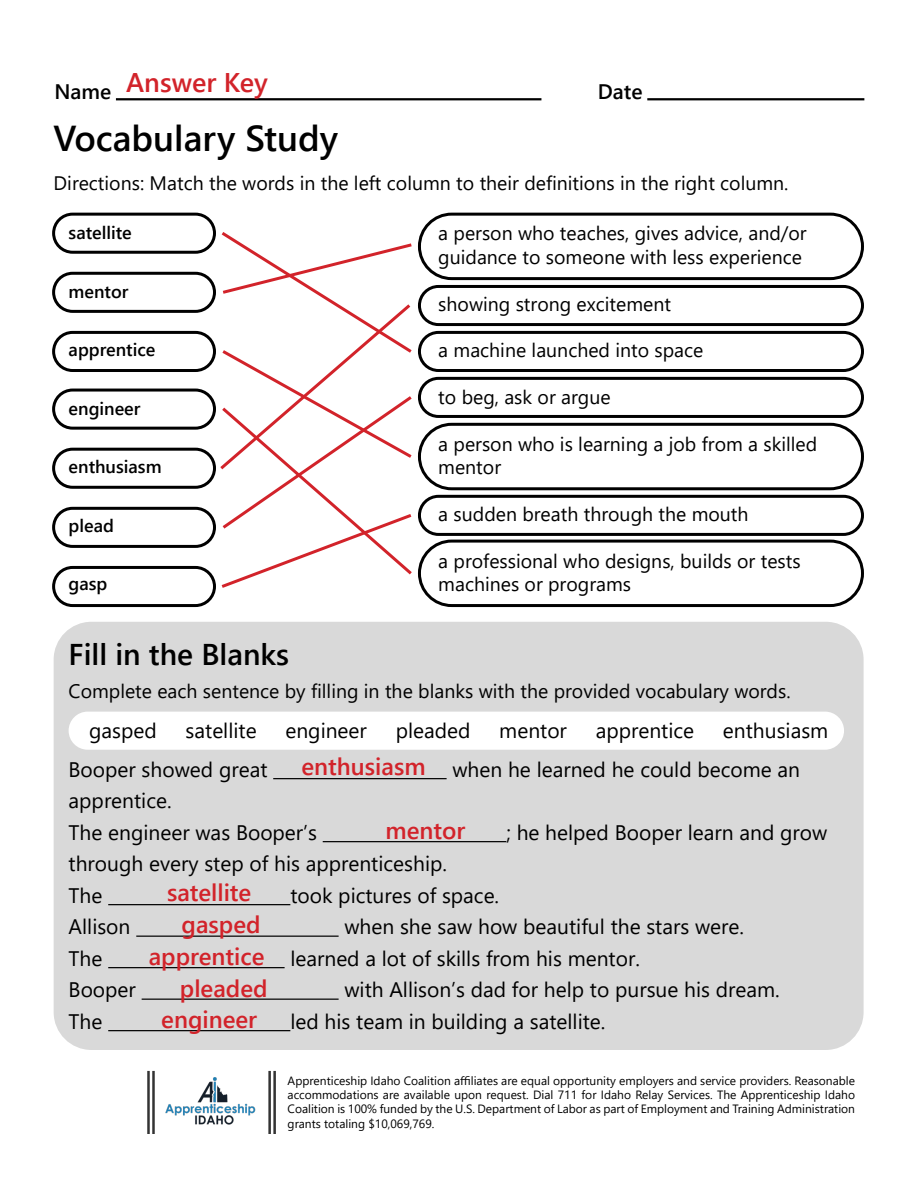
<style>
.page{position:relative;width:918px;height:1188px;background:#fff}
.page>*{position:absolute;margin:0;border:0;box-sizing:border-box;transform-origin:0 0}
.t1{font:600 36px "Segoe UI";color:#000}
.t2{font:600 30px "Segoe UI";color:#000}
.t3{font:600 27px "Segoe UI";color:#d2232a}
.t4{font:600 24px/31.8px "Segoe UI";color:#d2232a}
.t5{font:21px/31.5px "Segoe UI";color:#000}
.t6{font:600 21px "Segoe UI";color:#000}
.t7{font:19.5px/23.4px "Segoe UI";color:#000}
.t8{font:600 18px "Segoe UI";color:#000}
.t9{font:12px/14.4px "Segoe UI";color:#000;text-align:justify}
</style>
<div class="page">
<div style="left:54px;top:622px;width:810px;height:428px;background:#d9d9d9;border-radius:38px"></div>
<div style="left:52px;top:213px;width:164px;height:41px;border:3px solid #000;border-radius:19px"></div>
<div style="left:52px;top:389px;width:164px;height:41px;border:3px solid #000;border-radius:19px"></div>
<div style="left:52px;top:272px;width:164px;height:41px;border:3px solid #000;border-radius:19px"></div>
<div style="left:52px;top:448px;width:164px;height:41px;border:3px solid #000;border-radius:19px"></div>
<div style="left:52px;top:331px;width:164px;height:41px;border:3px solid #000;border-radius:19px"></div>
<div style="left:52px;top:507px;width:164px;height:41px;border:3px solid #000;border-radius:19px"></div>
<div style="left:52px;top:566px;width:164px;height:41px;border:3px solid #000;border-radius:19px"></div>
<div style="left:69px;top:712px;width:775px;height:38px;background:#fff;border-radius:19px"></div>
<div style="left:418px;top:495px;width:446px;height:41px;border:3px solid #000;border-radius:19px"></div>
<div style="left:418px;top:377px;width:446px;height:41px;border:3px solid #000;border-radius:19px"></div>
<div style="left:418px;top:331px;width:446px;height:41px;border:3px solid #000;border-radius:19px"></div>
<div style="left:418px;top:285px;width:446px;height:41px;border:3px solid #000;border-radius:19px"></div>
<div style="left:418px;top:213px;width:446px;height:67px;border:3px solid #000;border-radius:32px"></div>
<div style="left:418px;top:423px;width:446px;height:67px;border:3px solid #000;border-radius:32px"></div>
<div style="left:418px;top:540px;width:446px;height:67px;border:3px solid #000;border-radius:32px"></div>
<hr style="left:116px;top:98px;width:425px;height:2px;background:#000">
<hr style="left:647px;top:98px;width:217px;height:2px;background:#000">
<hr style="left:273px;top:778px;width:174px;height:1px;background:#000">
<hr style="left:323px;top:841px;width:183px;height:1px;background:#000">
<hr style="left:108px;top:904px;width:182px;height:1px;background:#000">
<hr style="left:136px;top:936px;width:203px;height:1px;background:#000">
<hr style="left:108px;top:967px;width:177px;height:1px;background:#000">
<hr style="left:142px;top:999px;width:197px;height:1px;background:#000">
<hr style="left:108px;top:1030px;width:182px;height:1px;background:#000">
<svg style="left:220px;top:232px;width:192px;height:356px"></svg>
<img style="left:165px;top:1077px;width:91px;height:48px">
<hr style="left:273px;top:1071px;width:3px;height:63px;background:#000">
<hr style="left:268px;top:1071px;width:3px;height:63px;background:#000">
<hr style="left:152px;top:1071px;width:3px;height:63px;background:#000">
<hr style="left:147px;top:1071px;width:3px;height:63px;background:#000">
<h3 class="t3" style="left:126px;top:57px;width:143px">Answer Key</h3>
<p class="t6" style="left:54px;top:72px;width:58px">Name</p>
<p class="t6" style="left:598px;top:72px;width:46px">Date</p>
<h1 class="t1" style="left:54px;top:104px;width:286px">Vocabulary Study</h1>
<p class="t7" style="left:54px;top:169px;width:736px">Directions: Match the words in the left column to their definitions in the right column.</p>
<p class="t8" style="left:69px;top:216px;width:65px">satellite</p>
<p class="t8" style="left:69px;top:274px;width:61px">mentor</p>
<p class="t8" style="left:69px;top:333px;width:88px">apprentice</p>
<p class="t8" style="left:69px;top:391px;width:73px">engineer</p>
<p class="t8" style="left:69px;top:450px;width:95px">enthusiasm</p>
<p class="t8" style="left:69px;top:508px;width:47px">plead</p>
<p class="t8" style="left:69px;top:567px;width:40px">gasp</p>
<h2 class="t2" style="left:69px;top:626px;width:222px">Fill in the Blanks</h2>
<p class="t7" style="left:438px;top:220px;width:370px">a person who teaches, gives advice, and/or guidance to someone with less experience</p>
<p class="t7" style="left:438px;top:290px;width:234px">showing strong excitement</p>
<p class="t7" style="left:438px;top:337px;width:267px">a machine launched into space</p>
<p class="t7" style="left:438px;top:384px;width:174px">to beg, ask or argue</p>
<p class="t7" style="left:438px;top:431px;width:381px">a person who is learning a job from a skilled mentor</p>
<p class="t7" style="left:438px;top:501px;width:312px">a sudden breath through the mouth</p>
<p class="t7" style="left:438px;top:548px;width:364px">a professional who designs, builds or tests machines or programs</p>
<p class="t7" style="left:69px;top:678px;width:724px">Complete each sentence by filling in the blanks with the provided vocabulary words.</p>
<p class="t5" style="left:89px;top:713px;width:69px">gasped</p>
<p class="t5" style="left:186px;top:713px;width:73px">satellite</p>
<p class="t5" style="left:285px;top:713px;width:83px">engineer</p>
<p class="t5" style="left:396px;top:713px;width:76px">pleaded</p>
<p class="t5" style="left:499px;top:713px;width:69px">mentor</p>
<p class="t5" style="left:596px;top:713px;width:100px">apprentice</p>
<p class="t5" style="left:723px;top:713px;width:107px">enthusiasm</p>
<p class="t4" style="left:302px;top:748px;width:126px">enthusiasm</p>
<p class="t5" style="left:69px;top:752px;width:200px">Booper showed great</p>
<p class="t5" style="left:452px;top:752px;width:349px">when he learned he could become an</p>
<p class="t5" style="left:69px;top:783px;width:250px">apprentice.<br>The engineer was Booper’s</p>
<p class="t4" style="left:386px;top:812px;width:81px">mentor</p>
<p class="t5" style="left:506px;top:815px;width:322px">; he helped Booper learn and grow</p>
<p class="t5" style="left:69px;top:846px;width:380px">through every step of his apprenticeship.<br>The</p>
<p class="t4" style="left:167px;top:875px;width:86px">satellite</p>
<p class="t5" style="left:290px;top:878px;width:210px">took pictures of space.</p>
<p class="t4" style="left:182px;top:907px;width:81px">gasped</p>
<p class="t5" style="left:69px;top:909px;width:63px">Allison</p>
<p class="t5" style="left:344px;top:909px;width:401px">when she saw how beautiful the stars were.</p>
<p class="t5" style="left:69px;top:941px;width:35px">The</p>
<p class="t5" style="left:290px;top:941px;width:351px">learned a lot of skills from his mentor.</p>
<p class="t5" style="left:69px;top:972px;width:69px">Booper</p>
<p class="t5" style="left:344px;top:972px;width:437px">with Allison’s dad for help to pursue his dream.</p>
<p class="t5" style="left:69px;top:1004px;width:35px">The</p>
<p class="t5" style="left:290px;top:1004px;width:317px">led his team in building a satellite.</p>
<p class="t4" style="left:149px;top:938px;width:117px">apprentice</p>
<p class="t4" style="left:161px;top:970px;width:108px;text-indent:19px">pleaded engineer</p>
<p class="t9" style="left:288px;top:1072px;width:569px">Apprenticeship Idaho Coalition affiliates are equal opportunity employers and service providers. Reasonable accommodations are available upon request. Dial 711 for Idaho Relay Services. The Apprenticeship Idaho Coalition is 100% funded by the U.S. Department of Labor as part of Employment and Training Administration grants totaling $10,069,769.</p>
</div>
